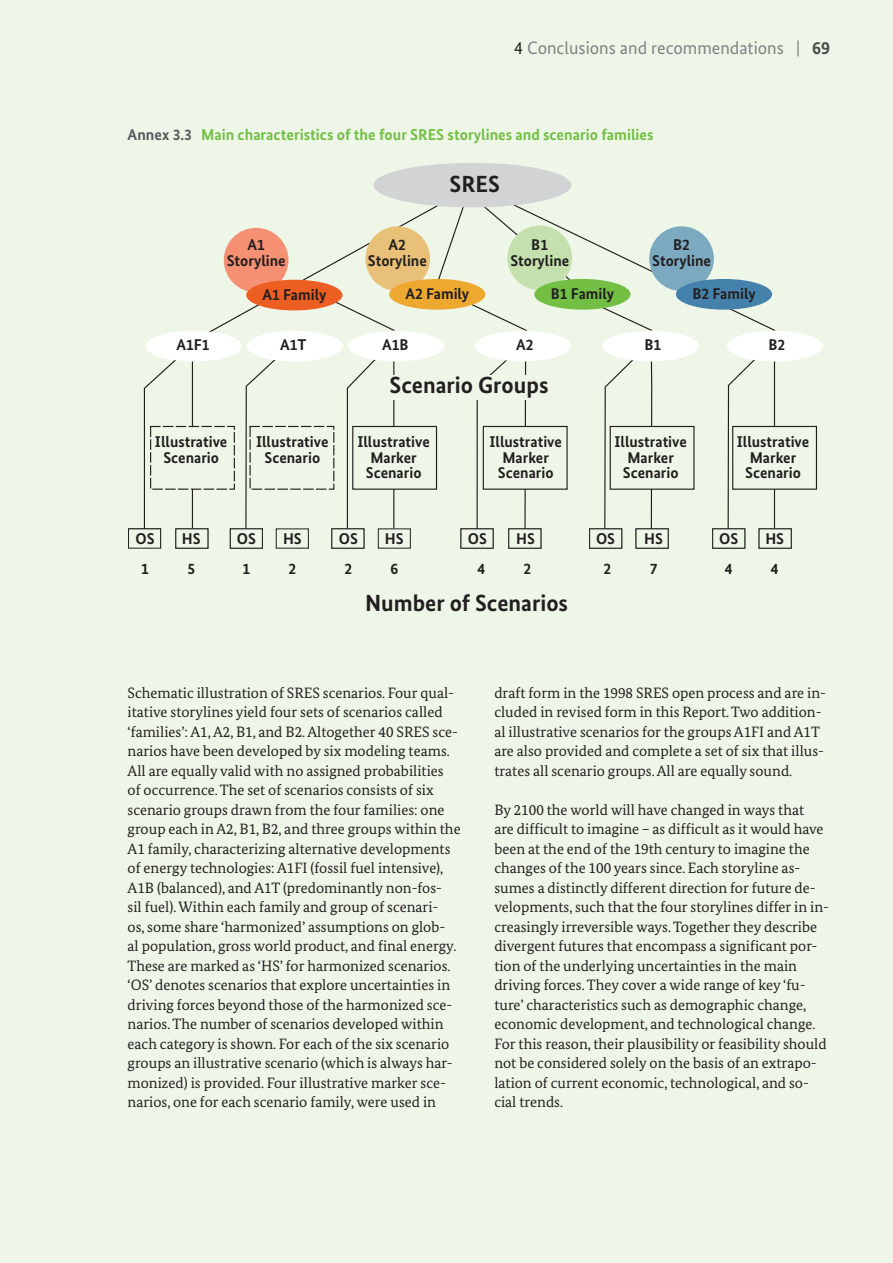
<style>
.page{position:relative;width:893px;height:1263px;background:#fff}
.page>*{position:absolute;margin:0;border:0;box-sizing:border-box;transform-origin:0 0}
.t1{font:700 23.4px "Bundes Sans";color:#231f20}
.t2{font:18px "Bundes Sans";color:#808285}
.Figure_Headline{font:700 15.75px "Bundes Sans";color:#72bf44}
.t3{font:700 15.6px/15.6px "Bundes Sans";color:#231f20;text-align:center}
.Copy_text{font:15px/19.5px "Bundes Serif";color:#231f20}
.s1{color:#231f20}
.s2{font-weight:700;color:#4d4d4f}
.s3{color:#58595b}
</style>
<div class="page">
<div style="left:0;top:53px;width:893px;height:1189px;background:#eef6e8"></div>
<div style="left:0;top:0;width:893px;height:71px;background:#eef6e8"></div>
<div style="left:0;top:1216px;width:893px;height:47px;background:#eef6e8"></div>
<svg style="left:441px;top:205px;width:335px;height:323px"></svg>
<svg style="left:509px;top:202px;width:267px;height:130px"></svg>
<div style="left:507px;top:225px;width:65px;height:65px;background:#c3e0ae;border-radius:50%"></div>
<div style="left:649px;top:226px;width:65px;height:65px;background:#7ba9c0;border-radius:50%"></div>
<svg style="left:441px;top:345px;width:328px;height:187px"></svg>
<div style="left:676px;top:279px;width:96px;height:31px;background:#4582ab;border-radius:50%"></div>
<div style="left:534px;top:279px;width:96px;height:31px;background:#72bf44;border-radius:50%"></div>
<div style="left:389px;top:279px;width:96px;height:31px;background:#eda830;border-radius:50%"></div>
<div style="left:373px;top:163px;width:198px;height:44px;background:#d1d3d4;border-radius:50%"></div>
<div style="left:508px;top:528px;width:33px;height:21px;background:#eef6e8;border:1px solid #231f20"></div>
<div style="left:759px;top:528px;width:33px;height:21px;background:#eef6e8;border:1px solid #231f20"></div>
<div style="left:460px;top:528px;width:34px;height:21px;background:#eef6e8;border:1px solid #231f20"></div>
<div style="left:712px;top:528px;width:33px;height:21px;background:#eef6e8;border:1px solid #231f20"></div>
<div style="left:610px;top:426px;width:84px;height:64px;background:#eef6e8;border:1px solid #231f20"></div>
<div style="left:331px;top:528px;width:33px;height:21px;background:#eef6e8;border:1px solid #231f20"></div>
<div style="left:378px;top:528px;width:33px;height:21px;background:#eef6e8;border:1px solid #231f20"></div>
<div style="left:128px;top:528px;width:33px;height:21px;border:1px solid #231f20"></div>
<div style="left:175px;top:528px;width:33px;height:21px;background:#eef6e8;border:1px solid #231f20"></div>
<div style="left:727px;top:331px;width:96px;height:30px;background:#fff;border-radius:50%"></div>
<div style="left:603px;top:331px;width:96px;height:30px;background:#fff;border-radius:50%"></div>
<div style="left:475px;top:331px;width:96px;height:30px;background:#fff;border-radius:50%"></div>
<div style="left:230px;top:528px;width:33px;height:21px;background:#eef6e8;border:1px solid #231f20"></div>
<div style="left:276px;top:528px;width:33px;height:21px;background:#eef6e8;border:1px solid #231f20"></div>
<svg style="left:143px;top:203px;width:298px;height:330px"></svg>
<div style="left:352px;top:426px;width:85px;height:64px;background:#eef6e8;border:1px solid #231f20"></div>
<div style="left:348px;top:331px;width:96px;height:30px;background:#fff;border-radius:50%"></div>
<div style="left:247px;top:331px;width:96px;height:30px;background:#fff;border-radius:50%"></div>
<div style="left:146px;top:331px;width:96px;height:30px;background:#fff;border-radius:50%"></div>
<div style="left:483px;top:426px;width:85px;height:64px;background:#eef6e8;border:1px solid #231f20"></div>
<div style="left:732px;top:426px;width:85px;height:64px;background:#eef6e8;border:1px solid #231f20"></div>
<div style="left:246px;top:280px;width:96px;height:30px;background:#ed5e23;border-radius:50%"></div>
<div style="left:635px;top:528px;width:34px;height:21px;background:#eef6e8;border:1px solid #231f20"></div>
<div style="left:589px;top:528px;width:33px;height:21px;background:#eef6e8;border:1px solid #231f20"></div>
<div style="left:384px;top:375px;width:170px;height:24px;background:#eef6e8"></div>
<p class="t2" style="left:514px;top:37px;width:318px"><span class="s1">4</span> Conclusions and recommendations | <span class="s2">69</span></p>
<p class="Figure_Headline" style="left:128px;top:125px;width:527px"><span class="s3">Annex 3.3</span> Main characteristics of the four SRES storylines and scenario families</p>
<p class="t1" style="left:450px;top:169px;width:52px">SRES</p>
<p class="t3" style="left:227px;top:237px;width:60px">A1<br>Storyline</p>
<p class="t3" style="left:262px;top:286px;width:65px">A1 Family</p>
<p class="t3" style="left:368px;top:237px;width:60px">A2<br>Storyline</p>
<p class="t3" style="left:405px;top:286px;width:65px">A2 Family</p>
<p class="t3" style="left:510px;top:237px;width:60px">B1<br>Storyline</p>
<p class="t3" style="left:551px;top:286px;width:65px">B1 Family</p>
<p class="t3" style="left:652px;top:237px;width:60px">B2<br>Storyline</p>
<p class="t3" style="left:692px;top:286px;width:65px">B2 Family</p>
<p class="t3" style="left:176px;top:337px;width:35px">A1F1</p>
<p class="t3" style="left:280px;top:337px;width:28px">A1T</p>
<p class="t3" style="left:382px;top:337px;width:28px">A1B</p>
<p class="t3" style="left:516px;top:337px;width:19px">A2</p>
<p class="t3" style="left:644px;top:337px;width:18px">B1</p>
<p class="t3" style="left:768px;top:337px;width:18px">B2</p>
<p class="t3" style="left:155px;top:434px;width:74px">Illustrative<br>Scenario</p>
<p class="t1" style="left:390px;top:370px;width:160px">Scenario Groups</p>
<p class="t3" style="left:256px;top:434px;width:74px">Illustrative<br>Scenario</p>
<p class="t3" style="left:357px;top:434px;width:74px">Illustrative<br>Marker<br>Scenario</p>
<p class="t3" style="left:489px;top:434px;width:74px">Illustrative<br>Marker<br>Scenario</p>
<p class="t3" style="left:614px;top:434px;width:74px">Illustrative<br>Marker<br>Scenario</p>
<p class="t3" style="left:737px;top:434px;width:74px">Illustrative<br>Marker<br>Scenario</p>
<p class="t3" style="left:136px;top:530px;width:21px">OS</p>
<p class="t3" style="left:182px;top:530px;width:20px">HS</p>
<p class="t3" style="left:237px;top:530px;width:21px">OS</p>
<p class="t3" style="left:283px;top:530px;width:20px">HS</p>
<p class="t3" style="left:339px;top:530px;width:21px">OS</p>
<p class="t3" style="left:385px;top:530px;width:20px">HS</p>
<p class="t3" style="left:468px;top:530px;width:21px">OS</p>
<p class="t3" style="left:516px;top:530px;width:20px">HS</p>
<p class="t3" style="left:596px;top:530px;width:21px">OS</p>
<p class="t3" style="left:644px;top:530px;width:20px">HS</p>
<p class="t3" style="left:719px;top:530px;width:21px">OS</p>
<p class="t3" style="left:765px;top:530px;width:20px">HS</p>
<p class="t3" style="left:141px;top:560px;width:9px">1</p>
<p class="t3" style="left:187px;top:560px;width:9px">5</p>
<p class="t3" style="left:242px;top:560px;width:9px">1</p>
<p class="t3" style="left:289px;top:560px;width:9px">2</p>
<p class="t3" style="left:344px;top:560px;width:9px">2</p>
<p class="t3" style="left:390px;top:560px;width:9px">6</p>
<p class="t3" style="left:477px;top:560px;width:9px">4</p>
<p class="t3" style="left:524px;top:560px;width:9px">2</p>
<p class="t3" style="left:604px;top:560px;width:9px">2</p>
<p class="t3" style="left:650px;top:560px;width:9px">7</p>
<p class="t3" style="left:725px;top:560px;width:9px">4</p>
<p class="t3" style="left:771px;top:560px;width:9px">4</p>
<p class="t1" style="left:365px;top:588px;width:205px">Number of Scenarios</p>
<p class="Copy_text" style="left:128px;top:682px;width:335px">Schematic illustration of SRES scenarios. Four qual&shy;itative storylines yield four sets of scenarios called ‘families’: A1, A2, B1, and B2. Altogether 40 SRES sce&shy;narios have been developed by six modeling teams.<br>All are equally valid with no assigned probabilities<br>of occurrence. The set of scenarios consists of six scenario groups drawn from the four families: one group each in A2, B1, B2, and three groups within the A1 family, characterizing alternative developments of energy technologies: A1FI (fossil fuel intensive), A1B (balanced), and A1T (predominantly non-fos-<br>sil fuel). Within each family and group of scenari-<br>os, some share ‘harmonized’ assumptions on glob-<br>al population, gross world product, and final energy.<br>These are marked as ‘HS’ for harmonized scenarios. ‘OS’ denotes scenarios that explore uncertainties in driving forces beyond those of the harmonized sce&shy;narios. The number of scenarios developed within each category is shown. For each of the six scenario groups an illustrative scenario (which is always har&shy;monized) is provided. Four illustrative marker sce&shy;narios, one for each scenario family, were used in</p>
<p class="Copy_text" style="left:494px;top:682px;width:333px">draft form in the 1998 SRES open process and are in&shy;cluded in revised form in this Report. Two addition&shy;al illustrative scenarios for the groups A1FI and A1T are also provided and complete a set of six that illus&shy;trates all scenario groups. All are equally sound.</p>
<p class="Copy_text" style="left:494px;top:799px;width:336px">By 2100 the world will have changed in ways that<br>are difficult to imagine – as difficult as it would have been at the end of the 19th century to imagine the changes of the 100 years since. Each storyline as&shy;sumes a distinctly different direction for future de&shy;velopments, such that the four storylines differ in in&shy;creasingly irreversible ways. Together they describe divergent futures that encompass a significant por&shy;tion of the underlying uncertainties in the main driving forces. They cover a wide range of key ‘fu&shy;ture’ characteristics such as demographic change, economic development, and technological change.<br>For this reason, their plausibility or feasibility should not be considered solely on the basis of an extrapo&shy;lation of current economic, technological, and so&shy;cial trends.</p>
</div>
